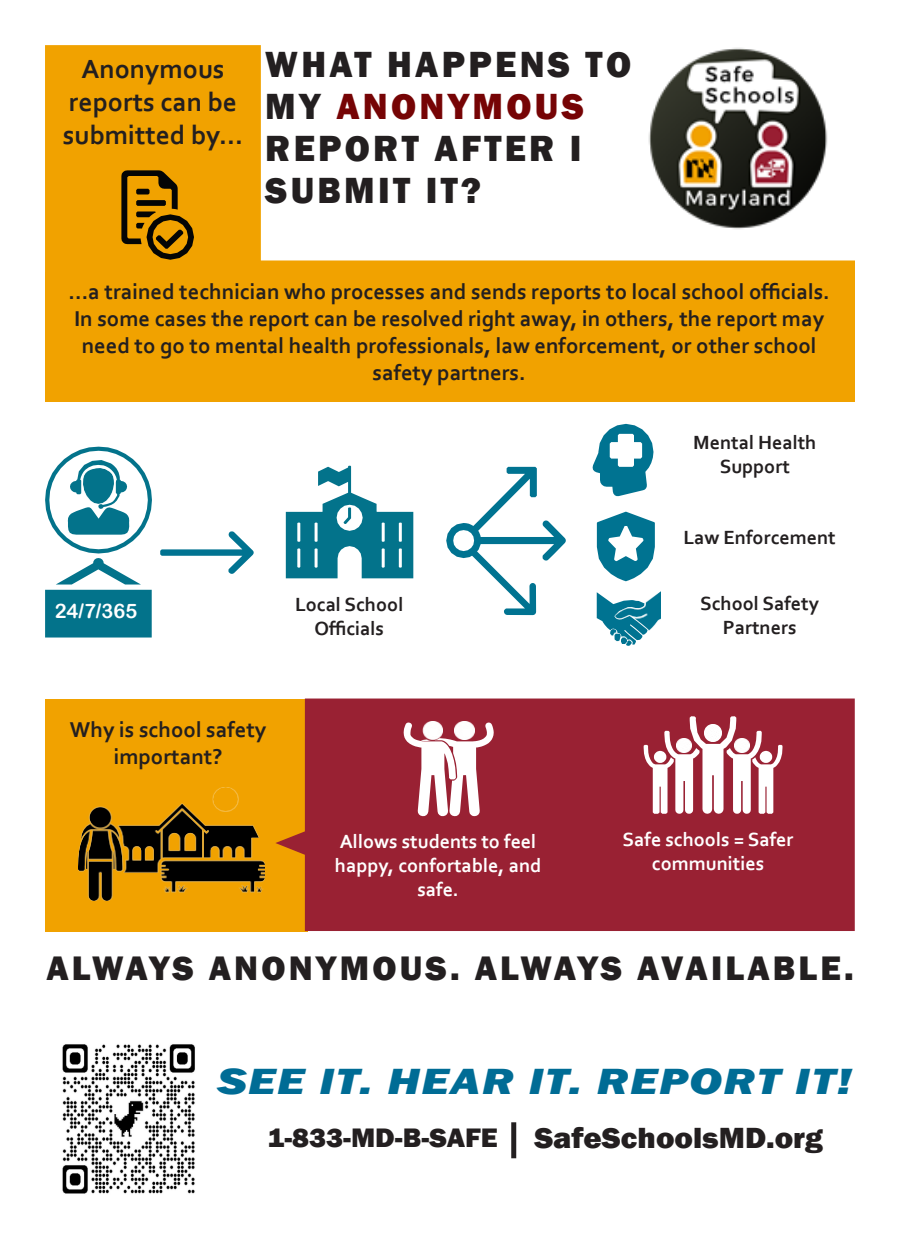
<style>
.page{position:relative;width:900px;height:1260px;background:#fff}
.page>*{position:absolute;margin:0;border:0;box-sizing:border-box;transform-origin:0 0}
.t1{font:800 37.5px/42px "Franklin Gothic";letter-spacing:.09em;color:#231f20}
.t2{font:italic 800 37.5px "Franklin Gothic";letter-spacing:.03em;color:#006c95;scale:1.28 1}
.t3{font:800 35px "Franklin Gothic";letter-spacing:.09em;color:#231f20}
.t4{font:800 30px "Franklin Gothic";color:#231f20;scale:1.04 1}
.t5{font:700 27.5px "Corbel";color:#231f20}
.t6{font:800 27.5px "Franklin Gothic";color:#231f20;scale:1.05 1}
.t7{font:700 22.5px/27px "Corbel";color:#231f20;text-align:center}
.t8{font:700 20px/24px "Corbel";color:#fff;text-align:center}
.t9{font:700 20px/24px "Corbel";color:#231f20;text-align:center}
.t10{font:20px "Arial Rounded MT Bold";color:#fff}
.s1{color:#760405}
</style>
<div class="page">
<img style="left:62px;top:1044px;width:133px;height:150px">
<div style="left:511px;top:1122px;width:5px;height:36px;background:#231f20"></div>
<svg style="left:45px;top:45px;width:810px;height:227px"></svg>
<svg style="left:121px;top:170px;width:73px;height:90px;background:#9d6a01"></svg>
<div style="left:45px;top:272px;width:810px;height:129px;background:#f1a200"></div>
<img style="left:632px;top:46px;width:223px;height:183px">
<svg style="left:160px;top:531px;width:94px;height:43px"></svg>
<svg style="left:45px;top:447px;width:107px;height:191px"></svg>
<svg style="left:286px;top:466px;width:127px;height:112px"></svg>
<svg style="left:446px;top:467px;width:120px;height:148px"></svg>
<svg style="left:597px;top:512px;width:58px;height:69px"></svg>
<img style="left:648px;top:592px;width:13px;height:38px">
<svg style="left:597px;top:592px;width:51px;height:54px"></svg>
<svg style="left:593px;top:424px;width:60px;height:72px"></svg>
<div style="left:45px;top:699px;width:262px;height:233px;background:#f1a200"></div>
<div style="left:275px;top:699px;width:580px;height:232px;background:#992133"></div>
<svg style="left:644px;top:716px;width:138px;height:98px"></svg>
<img style="left:704px;top:725px;width:18px;height:17px">
<img style="left:455px;top:721px;width:19px;height:2px">
<img style="left:422px;top:721px;width:20px;height:2px">
<svg style="left:404px;top:723px;width:90px;height:93px"></svg>
<img style="left:78px;top:787px;width:187px;height:113px">
<p class="t5" style="left:81px;top:52px;width:145px">Anonymous</p>
<p class="t5" style="left:69px;top:85px;width:170px">reports can be</p>
<p class="t5" style="left:63px;top:118px;width:182px">submitted by...</p>
<p class="t1" style="left:265px;top:43px;width:367px">WHAT HAPPENS TO<br>MY <span class="s1">ANONYMOUS<br></span>REPORT AFTER I<br>SUBMIT IT?</p>
<p class="t7" style="left:69px;top:278px;width:763px">...a trained technician who processes and sends reports to local school officials.<br>In some cases the report can be resolved right away, in others, the report may need to go to mental health professionals, law enforcement, or other school safety partners.</p>
<p class="t9" style="left:693px;top:430px;width:125px">Mental Health<br>Support</p>
<p class="t10" style="left:55px;top:599px;width:84px">24/7/365</p>
<p class="t9" style="left:295px;top:592px;width:110px">Local School<br>Officials</p>
<p class="t9" style="left:683px;top:524px;width:154px">Law Enforcement</p>
<p class="t9" style="left:700px;top:591px;width:120px">School Safety<br>Partners</p>
<p class="t7" style="left:70px;top:715px;width:198px">Why is school safety important?</p>
<p class="t8" style="left:335px;top:829px;width:208px">Allows students to feel happy, confortable, and safe.</p>
<p class="t8" style="left:623px;top:827px;width:172px">Safe schools = Safer communities</p>
<p class="t3" style="left:46px;top:945px;width:809px">ALWAYS ANONYMOUS. ALWAYS AVAILABLE.</p>
<p class="t2" style="left:217px;top:1057px;width:498px">SEE IT. HEAR IT. REPORT IT!</p>
<p class="t6" style="left:267px;top:1120px;width:221px">1-833-MD-B-SAFE</p>
<p class="t4" style="left:534px;top:1119px;width:279px">SafeSchoolsMD.org</p>
</div>
